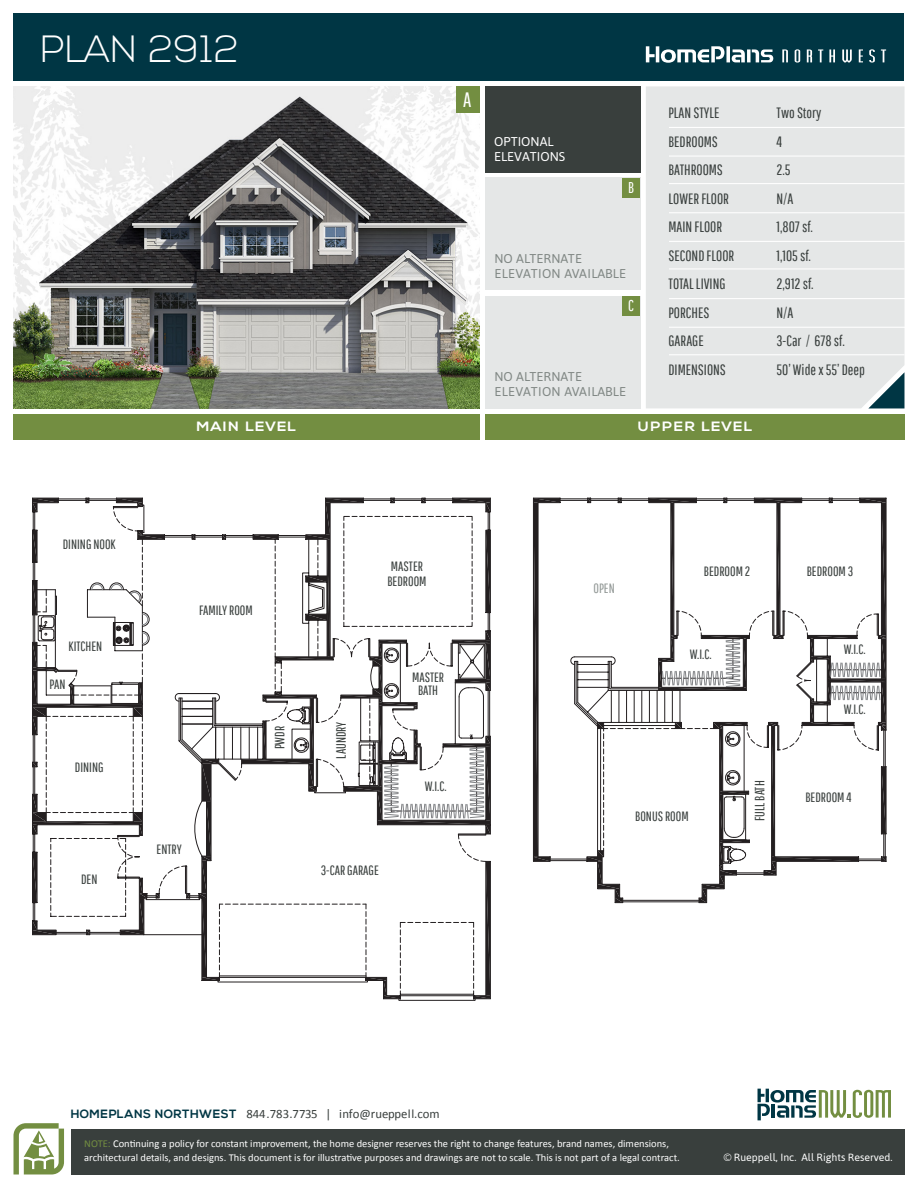
<style>
.page{position:relative;width:918px;height:1188px;background:#fff}
.page>*{position:absolute;margin:0;border:0;box-sizing:border-box;transform-origin:0 0}
.t1{font:300 37.95px "Nexa";letter-spacing:.005em;color:#fff}
.t2{font:20.85px "Pathway Gothic One";color:#fff}
.t3{font:15.6px "Pathway Gothic One";color:#fff}
.t4{font:15px "Pathway Gothic One";color:#393f3d}
.t5{font:13.5px/15px "Pathway Gothic One";color:#393f3d}
.t6{font:700 13.5px "Nexa";letter-spacing:.09em;color:#fff;scale:1.11 1}
.t7{font:700 13.5px "Nexa";letter-spacing:.06em;color:#fff;scale:1.11 1}
.t8{font:13.5px "Pathway Gothic One";color:#939997}
.t9{font:12.75px "Calibri";color:#393f3d}
.t10{font:12.75px "Asap";letter-spacing:.02em;color:#808784}
.t11{font:12.75px "Asap";color:#808784}
.t12{font:12.75px "Asap";color:#fff}
.t13{font:10.5px/13.5px "Calibri";color:#fff}
.t14{font:10.5px "Asap";color:#fff}
.s1{font-family:"Nexa";font-weight:700;font-size:12px;color:#003644}
.s2{color:#738e41}
</style>
<div class="page">
<div style="left:14px;top:14px;width:890px;height:67px;background:#003644"></div>
<div style="left:71px;top:1129px;width:833px;height:45px;background:#393f3d"></div>
<svg style="left:14px;top:1123px;width:50px;height:52px"></svg>
<svg style="left:758px;top:1089px;width:133px;height:31px"></svg>
<div style="left:485px;top:177px;width:155px;height:113px;background:#e5e7e7"></div>
<div style="left:485px;top:296px;width:155px;height:113px;background:#e5e7e7"></div>
<img style="left:14px;top:86px;width:466px;height:322px">
<div style="left:485px;top:86px;width:155px;height:87px;background:#393f3d"></div>
<div style="left:456px;top:86px;width:23px;height:27px;background:#738e41"></div>
<div style="left:622px;top:178px;width:18px;height:20px;background:#738e41"></div>
<div style="left:646px;top:86px;width:258px;height:322px;background:#e5e7e7"></div>
<hr style="left:669px;top:127px;width:240px;height:1px;background:#fff">
<hr style="left:669px;top:156px;width:240px;height:1px;background:#fff">
<hr style="left:669px;top:183px;width:236px;height:1px;background:#fff">
<svg style="left:868px;top:372px;width:36px;height:36px"></svg>
<hr style="left:669px;top:212px;width:240px;height:1px;background:#fff">
<hr style="left:669px;top:241px;width:240px;height:1px;background:#fff">
<hr style="left:669px;top:268px;width:236px;height:1px;background:#fff">
<hr style="left:669px;top:298px;width:240px;height:1px;background:#fff">
<hr style="left:669px;top:327px;width:240px;height:1px;background:#fff">
<hr style="left:669px;top:354px;width:236px;height:1px;background:#fff">
<div style="left:622px;top:296px;width:18px;height:19px;background:#738e41"></div>
<div style="left:485px;top:414px;width:419px;height:25px;background:#738e41"></div>
<div style="left:14px;top:414px;width:466px;height:25px;background:#738e41"></div>
<svg style="left:818px;top:49px;width:5px;height:13px"></svg>
<svg style="left:842px;top:49px;width:10px;height:13px"></svg>
<svg style="left:869px;top:49px;width:6px;height:14px"></svg>
<svg style="left:795px;top:49px;width:5px;height:14px"></svg>
<svg style="left:807px;top:49px;width:5px;height:13px"></svg>
<svg style="left:829px;top:49px;width:6px;height:13px"></svg>
<svg style="left:859px;top:49px;width:4px;height:13px"></svg>
<svg style="left:782px;top:49px;width:6px;height:13px"></svg>
<svg style="left:881px;top:49px;width:5px;height:13px"></svg>
<svg style="left:646px;top:46px;width:127px;height:17px"></svg>
<svg style="left:32px;top:511px;width:459px;height:490px"></svg>
<svg style="left:86px;top:498px;width:3px;height:5px"></svg>
<svg style="left:116px;top:498px;width:26px;height:9px"></svg>
<svg style="left:33px;top:498px;width:25px;height:14px"></svg>
<svg style="left:33px;top:530px;width:4px;height:32px"></svg>
<svg style="left:242px;top:498px;width:249px;height:336px"></svg>
<svg style="left:33px;top:581px;width:187px;height:154px"></svg>
<svg style="left:33px;top:762px;width:4px;height:5px"></svg>
<svg style="left:32px;top:794px;width:115px;height:141px"></svg>
<svg style="left:533px;top:498px;width:353px;height:405px"></svg>
<p class="t1" style="left:40px;top:28px;width:200px">PLAN 2912</p>
<p class="t2" style="left:463px;top:87px;width:10px">A</p>
<p class="t12" style="left:494px;top:134px;width:61px">OPTIONAL</p>
<p class="t12" style="left:494px;top:149px;width:73px">ELEVATIONS</p>
<p class="t3" style="left:628px;top:178px;width:7px">B</p>
<p class="t11" style="left:495px;top:251px;width:89px">NO ALTERNATE</p>
<p class="t10" style="left:495px;top:266px;width:133px">ELEVATION AVAILABLE</p>
<p class="t3" style="left:628px;top:296px;width:7px">C</p>
<p class="t11" style="left:495px;top:369px;width:89px">NO ALTERNATE</p>
<p class="t10" style="left:495px;top:384px;width:133px">ELEVATION AVAILABLE</p>
<p class="t4" style="left:669px;top:104px;width:53px">PLAN STYLE</p>
<p class="t4" style="left:777px;top:104px;width:46px">Two Story</p>
<p class="t4" style="left:669px;top:132px;width:51px">BEDROOMS</p>
<p class="t4" style="left:777px;top:132px;width:7px">4</p>
<p class="t4" style="left:669px;top:161px;width:56px">BATHROOMS</p>
<p class="t4" style="left:777px;top:161px;width:16px">2.5</p>
<p class="t4" style="left:669px;top:189px;width:62px">LOWER FLOOR</p>
<p class="t4" style="left:777px;top:189px;width:19px">N/A</p>
<p class="t4" style="left:669px;top:218px;width:55px">MAIN FLOOR</p>
<p class="t4" style="left:777px;top:218px;width:38px">1,807 sf.</p>
<p class="t4" style="left:669px;top:246px;width:67px">SECOND FLOOR</p>
<p class="t4" style="left:777px;top:246px;width:36px">1,105 sf.</p>
<p class="t4" style="left:669px;top:275px;width:59px">TOTAL LIVING</p>
<p class="t4" style="left:777px;top:275px;width:39px">2,912 sf.</p>
<p class="t4" style="left:669px;top:303px;width:42px">PORCHES</p>
<p class="t4" style="left:777px;top:303px;width:19px">N/A</p>
<p class="t4" style="left:669px;top:332px;width:37px">GARAGE</p>
<p class="t4" style="left:777px;top:332px;width:70px">3-Car / 678 sf.</p>
<p class="t4" style="left:669px;top:360px;width:59px">DIMENSIONS</p>
<p class="t4" style="left:777px;top:360px;width:90px">50’ Wide x 55’ Deep</p>
<p class="t7" style="left:197px;top:419px;width:91px">MAIN LEVEL</p>
<p class="t6" style="left:638px;top:419px;width:105px">UPPER LEVEL</p>
<p class="t5" style="left:63px;top:537px;width:54px">DINING NOOK</p>
<p class="t5" style="left:69px;top:638px;width:35px">KITCHEN</p>
<p class="t5" style="left:49px;top:676px;width:17px">PAN</p>
<p class="t5" style="left:75px;top:760px;width:30px">DINING</p>
<p class="t5" style="left:81px;top:871px;width:18px">DEN</p>
<p class="t5" style="left:199px;top:602px;width:55px">FAMILY ROOM</p>
<p class="t5" style="left:157px;top:841px;width:27px">ENTRY</p>
<p class="t5" style="left:272px;top:749px;width:25px;rotate:-90deg">PWDR</p>
<p class="t5" style="left:387px;top:559px;width:41px">MASTER<br>BEDROOM</p>
<p class="t5" style="left:333px;top:759px;width:39px;rotate:-90deg">LAUNDRY</p>
<p class="t5" style="left:321px;top:862px;width:60px">3-CAR GARAGE</p>
<p class="t5" style="left:412px;top:670px;width:34px;line-height:13.5px;text-align:center">MASTER<br>BATH</p>
<p class="t5" style="left:425px;top:779px;width:23px">W.I.C.</p>
<p class="t8" style="left:593px;top:580px;width:23px">OPEN</p>
<p class="t5" style="left:704px;top:563px;width:48px">BEDROOM 2</p>
<p class="t5" style="left:690px;top:647px;width:23px">W.I.C.</p>
<p class="t5" style="left:635px;top:808px;width:55px">BONUS ROOM</p>
<p class="t5" style="left:752px;top:821px;width:42px;rotate:-90deg">FULL BATH</p>
<p class="t5" style="left:807px;top:563px;width:48px">BEDROOM 3</p>
<p class="t5" style="left:844px;top:641px;width:23px">W.I.C.</p>
<p class="t5" style="left:844px;top:701px;width:23px">W.I.C.</p>
<p class="t5" style="left:805px;top:790px;width:48px">BEDROOM 4</p>
<p class="t9" style="left:71px;top:1106px;width:370px"><span class="s1">HOMEPLANS NORTHWEST</span> 844.783.7735 | info@rueppell.com</p>
<p class="t13" style="left:84px;top:1137px;width:597px"><span class="s2">NOTE:</span> Continuing a policy for constant improvement, the home designer reserves the right to change features, brand names, dimensions, architectural details, and designs. This document is for illustrative purposes and drawings are not to scale. This is not part of a legal contract.</p>
<p class="t14" style="left:724px;top:1151px;width:170px">© Rueppell, Inc. All Rights Reserved.</p>
</div>
